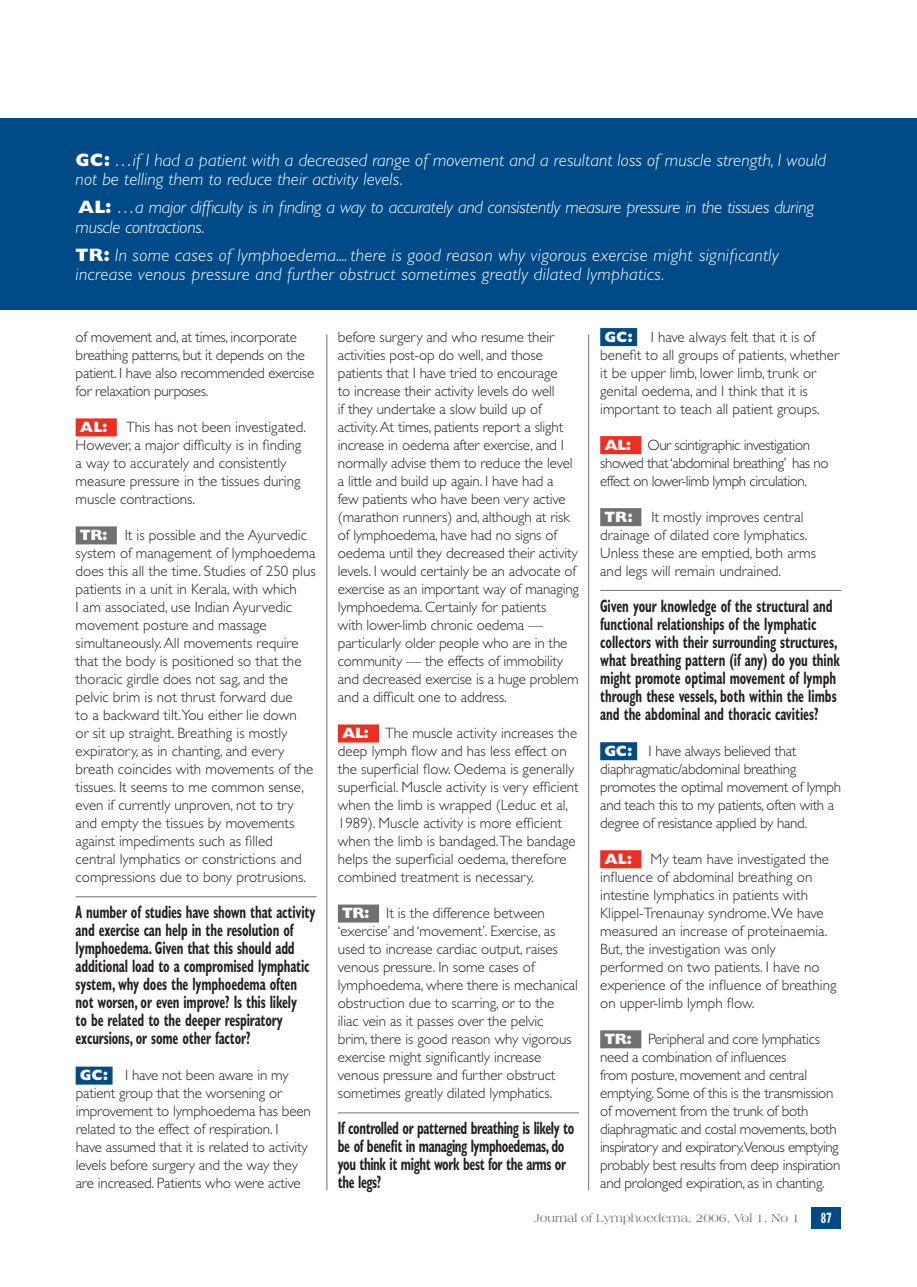
<style>
.page{position:relative;width:917px;height:1287px;background:#fff}
.page>*{position:absolute;margin:0;border:0;box-sizing:border-box;transform-origin:0 0}
.t1{font:700 condensed 18px/18px "Gill Sans";letter-spacing:-.01em;color:#231f20;scale:.7 1}
.t2{font:italic 300 18px/19.5px "Gill Sans";letter-spacing:.005em;color:#fff}
.t3{font:700 condensed 18px/18px "Gill Sans";letter-spacing:-.03em;color:#231f20;scale:.7 1}
.t4{font:italic 300 18px/19.5px "Gill Sans";letter-spacing:-.015em;color:#fff}
.t5{font:300 15px/18px "Gill Sans";letter-spacing:-.005em;color:#231f20}
.t6{font:300 15px/18px "Gill Sans";letter-spacing:-.03em;color:#231f20}
.t7{font:700 condensed 15px "Gill Sans";color:#fff;scale:.7 1}
.t8{font:12px "Americana BT";color:#727172}
.s1{font-weight:800;font-style:normal}
.s2{font-style:normal;font-size:15px;color:#231f20}
.s3{font-weight:800;color:#fff}
</style>
<div class="page">
<hr style="left:327px;top:334px;width:1px;height:856px;background:#727172">
<hr style="left:588px;top:334px;width:1px;height:856px;background:#727172">
<div style="left:0;top:118px;width:917px;height:191px;background:#004b87"></div>
<div style="left:76px;top:418px;width:41px;height:18px;background:#ee2e22"></div>
<div style="left:76px;top:526px;width:41px;height:18px;background:#727172"></div>
<hr style="left:76px;top:896px;width:241px;height:1px;background:#727172">
<div style="left:76px;top:1066px;width:37px;height:18px;background:#004b87"></div>
<div style="left:338px;top:724px;width:41px;height:18px;background:#ee2e22"></div>
<div style="left:338px;top:904px;width:41px;height:18px;background:#727172"></div>
<hr style="left:338px;top:1112px;width:241px;height:1px;background:#727172">
<div style="left:600px;top:328px;width:37px;height:18px;background:#004b87"></div>
<div style="left:600px;top:436px;width:41px;height:18px;background:#ee2e22"></div>
<div style="left:600px;top:508px;width:41px;height:18px;background:#727172"></div>
<hr style="left:600px;top:590px;width:241px;height:1px;background:#727172">
<div style="left:600px;top:742px;width:37px;height:18px;background:#004b87"></div>
<div style="left:600px;top:850px;width:41px;height:18px;background:#ee2e22"></div>
<div style="left:600px;top:1030px;width:41px;height:18px;background:#727172"></div>
<div style="left:811px;top:1207px;width:30px;height:21px;background:#004b87"></div>
<p class="t2" style="left:76px;top:150px;width:751px"><span class="s1">GC:</span> …if I had a patient with a decreased range of movement and a resultant loss of muscle strength, I would not be telling them to reduce their activity levels.</p>
<p class="t4" style="left:76px;top:198px;width:740px"><span class="s2">.</span><span class="s1">AL:</span> …a major difficulty is in finding a way to accurately and consistently measure pressure in the tissues during muscle contractions.</p>
<p class="t2" style="left:76px;top:245px;width:704px"><span class="s1">TR:</span> In some cases of lymphoedema.... there is good reason why vigorous exercise might significantly increase venous pressure and further obstruct sometimes greatly dilated lymphatics.</p>
<p class="t5" style="left:76px;top:328px;width:240px">of movement and, at times, incorporate breathing patterns, but it depends on the patient. I have also recommended exercise for relaxation purposes.</p>
<p class="t5" style="left:76px;top:418px;width:232px"><span class="s3">AL:</span> This has not been investigated.<br>However, a major difficulty is in finding a way to accurately and consistently measure pressure in the tissues during muscle contractions.</p>
<p class="t5" style="left:76px;top:526px;width:242px"><span class="s3">TR:</span> It is possible and the Ayurvedic system of management of lymphoedema does this all the time. Studies of 250 plus patients in a unit in Kerala, with which<br>I am associated, use Indian Ayurvedic movement posture and massage simultaneously. All movements require that the body is positioned so that the thoracic girdle does not sag, and the pelvic brim is not thrust forward due<br>to a backward tilt.You either lie down<br>or sit up straight. Breathing is mostly expiratory, as in chanting, and every breath coincides with movements of the tissues. It seems to me common sense, even if currently unproven, not to try and empty the tissues by movements against impediments such as filled central lymphatics or constrictions and compressions due to bony protrusions.</p>
<p class="t1" style="left:76px;top:903px;width:344px">A number of studies have shown that activity and exercise can help in the resolution of lymphoedema. Given that this should add additional load to a compromised lymphatic system, why does the lymphoedema often not worsen, or even improve? Is this likely<br>to be related to the deeper respiratory excursions, or some other factor?</p>
<p class="t5" style="left:76px;top:1066px;width:237px"><span class="s3">GC:</span> I have not been aware in my patient group that the worsening or improvement to lymphoedema has been related to the effect of respiration. I<br>have assumed that it is related to activity levels before surgery and the way they are increased. Patients who were active</p>
<p class="t5" style="left:600px;top:328px;width:240px"><span class="s3">GC:</span> I have always felt that it is of benefit to all groups of patients, whether it be upper limb, lower limb, trunk or genital oedema, and I think that it is important to teach all patient groups.</p>
<p class="t6" style="left:600px;top:436px;width:230px"><span class="s3">AL:</span> Our scintigraphic investigation showed that ‘abdominal breathing’ has no effect on lower-limb lymph circulation.</p>
<p class="t5" style="left:600px;top:508px;width:217px"><span class="s3">TR:</span> It mostly improves central drainage of dilated core lymphatics.<br>Unless these are emptied, both arms and legs will remain undrained.</p>
<p class="t1" style="left:600px;top:596px;width:344px">Given your knowledge of the structural and functional relationships of the lymphatic collectors with their surrounding structures, what breathing pattern (if any) do you think might promote optimal movement of lymph through these vessels, both within the limbs and the abdominal and thoracic cavities?</p>
<p class="t5" style="left:600px;top:742px;width:242px"><span class="s3">GC:</span> I have always believed that diaphragmatic/abdominal breathing promotes the optimal movement of lymph and teach this to my patients, often with a degree of resistance applied by hand.</p>
<p class="t5" style="left:600px;top:850px;width:238px"><span class="s3">AL:</span> My team have investigated the influence of abdominal breathing on intestine lymphatics in patients with Klippel-Trenaunay syndrome. We have measured an increase of proteinaemia.<br>But, the investigation was only performed on two patients. I have no experience of the influence of breathing on upper-limb lymph flow.</p>
<p class="t5" style="left:600px;top:1030px;width:242px"><span class="s3">TR:</span> Peripheral and core lymphatics need a combination of influences<br>from posture, movement and central emptying. Some of this is the transmission of movement from the trunk of both diaphragmatic and costal movements, both inspiratory and expiratory.Venous emptying probably best results from deep inspiration and prolonged expiration, as in chanting.</p>
<p class="t8" style="left:534px;top:1211px;width:267px">Journal of Lymphoedema, 2006, Vol 1, No 1</p>
<p class="t7" style="left:821px;top:1209px;width:17px">87</p>
<p class="t5" style="left:338px;top:328px;width:243px">before surgery and who resume their activities post-op do well, and those patients that I have tried to encourage<br>to increase their activity levels do well<br>if they undertake a slow build up of activity. At times, patients report a slight increase in oedema after exercise, and I normally advise them to reduce the level a little and build up again. I have had a<br>few patients who have been very active (marathon runners) and, although at risk of lymphoedema, have had no signs of oedema until they decreased their activity levels. I would certainly be an advocate of exercise as an important way of managing lymphoedema. Certainly for patients<br>with lower-limb chronic oedema — particularly older people who are in the community — the effects of immobility and decreased exercise is a huge problem and a difficult one to address.</p>
<p class="t5" style="left:338px;top:724px;width:242px"><span class="s3">AL:</span> The muscle activity increases the deep lymph flow and has less effect on the superficial flow. Oedema is generally superficial. Muscle activity is very efficient when the limb is wrapped (Leduc et al, 1989). Muscle activity is more efficient when the limb is bandaged.The bandage helps the superficial oedema, therefore combined treatment is necessary.</p>
<p class="t5" style="left:338px;top:904px;width:242px"><span class="s3">TR:</span> It is the difference between ‘exercise’ and ‘movement’. Exercise, as used to increase cardiac output, raises venous pressure. In some cases of lymphoedema, where there is mechanical obstruction due to scarring, or to the iliac vein as it passes over the pelvic<br>brim, there is good reason why vigorous exercise might significantly increase venous pressure and further obstruct sometimes greatly dilated lymphatics.</p>
<p class="t3" style="left:338px;top:1119px;width:339px">If controlled or patterned breathing is likely to be of benefit in managing lymphoedemas, do you think it might work best for the arms or the legs?</p>
</div>
